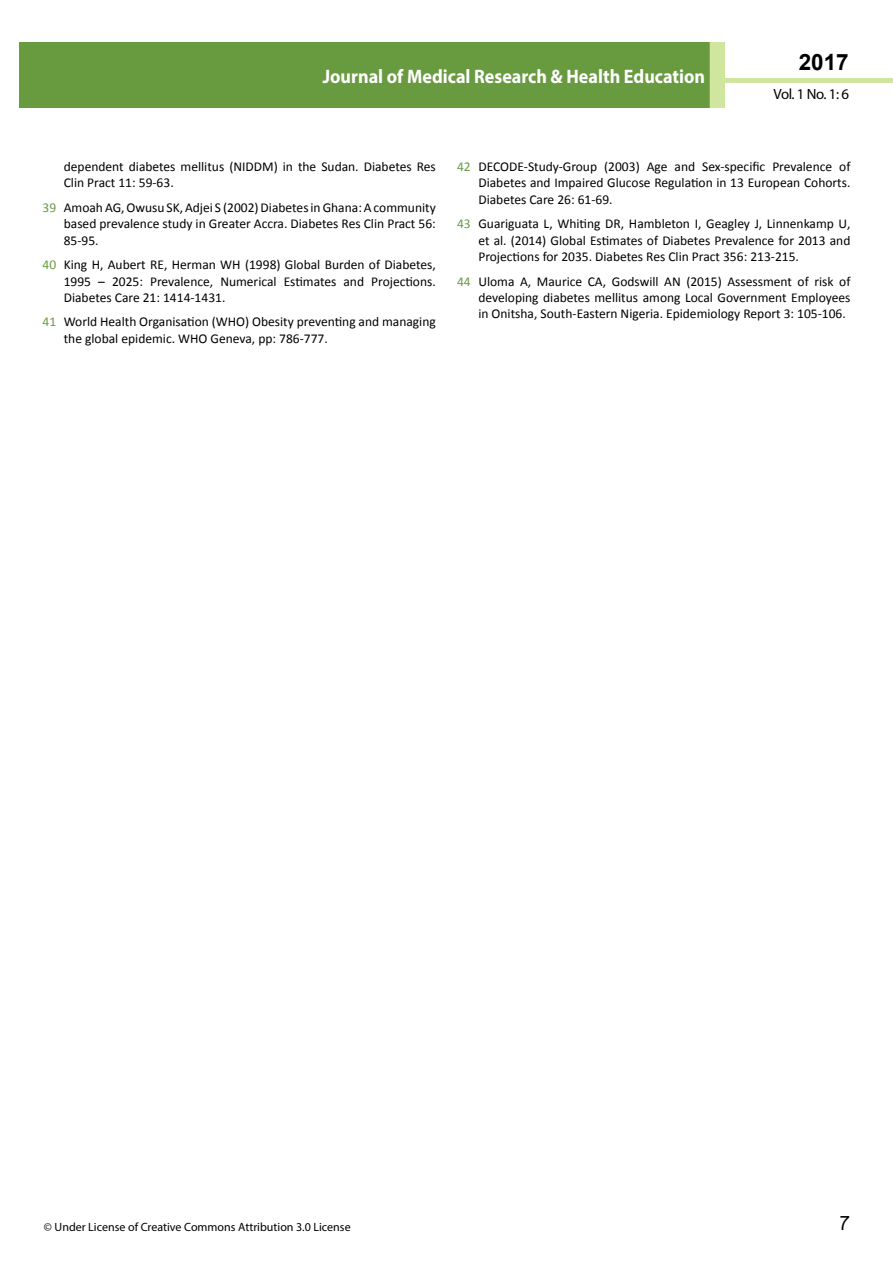
<style>
.page{position:relative;width:893px;height:1263px;background:#fff}
.page>*{position:absolute;margin:0;border:0;box-sizing:border-box;transform-origin:0 0}
.t1{font:25.5px "Tunga";color:#000}
.t2{font:700 22.5px "Arial";color:#000}
.t3{font:700 19.5px "Myriad Pro";color:#fff;scale:.93 1}
.t4{font:700 18px "Myriad Pro";color:#fff;scale:.96 1}
.t5{font:14.85px "Myriad Pro";color:#000}
.t6{font:13.5px/16.2px "Calibri";color:#000;text-align:justify}
.t7{font:12px "Myriad Pro";color:#000}
.s1{color:#689a40}
</style>
<div class="page">
<hr style="left:725px;top:78px;width:168px;height:4px;background:#d0e69e">
<div style="left:19px;top:42px;width:690px;height:66px;background:#689a40"></div>
<div style="left:709px;top:42px;width:16px;height:66px;background:#d0e69e"></div>
<h3 class="t3" style="left:323px;top:64px;width:413px">Journal of Medical Research &amp; Health Education</h3>
<h3 class="t4" style="left:585px;top:74px;width:128px">ISSN 1698-9465</h3>
<h2 class="t2" style="left:799px;top:47px;width:52px">2017</h2>
<p class="t5" style="left:774px;top:84px;width:77px">Vol. 1 No. 1: 6</p>
<p class="t6" style="left:64px;top:159px;width:374px">dependent diabetes mellitus (NIDDM) in the Sudan. Diabetes Res<br>Clin Pract 11: 59-63.</p>
<p class="t6" style="left:64px;top:200px;width:374px;text-indent:-21px"><span class="s1">39</span> Amoah AG, Owusu SK, Adjei S (2002) Diabetes in Ghana: A community based prevalence study in Greater Accra. Diabetes Res Clin Pract 56:<br>85-95.</p>
<p class="t6" style="left:64px;top:257px;width:374px;text-indent:-21px"><span class="s1">40</span> King H, Aubert RE, Herman WH (1998) Global Burden of Diabetes, 1995 – 2025: Prevalence, Numerical Estimates and Projections.<br>Diabetes Care 21: 1414-1431.</p>
<p class="t6" style="left:64px;top:314px;width:374px;text-indent:-21px"><span class="s1">41</span> World Health Organisation (WHO) Obesity preventing and managing the global epidemic. WHO Geneva, pp: 786-777.</p>
<p class="t6" style="left:478px;top:159px;width:374px;text-indent:-21px"><span class="s1">42</span> DECODE-Study-Group (2003) Age and Sex-specific Prevalence of Diabetes and Impaired Glucose Regulation in 13 European Cohorts.<br>Diabetes Care 26: 61-69.</p>
<p class="t6" style="left:478px;top:216px;width:374px;text-indent:-21px"><span class="s1">43</span> Guariguata L, Whiting DR, Hambleton I, Geagley J, Linnenkamp U, et al. (2014) Global Estimates of Diabetes Prevalence for 2013 and Projections for 2035. Diabetes Res Clin Pract 356: 213-215.</p>
<p class="t6" style="left:478px;top:273px;width:374px;text-indent:-21px"><span class="s1">44</span> Uloma A, Maurice CA, Godswill AN (2015) Assessment of risk of developing diabetes mellitus among Local Government Employees in Onitsha, South-Eastern Nigeria. Epidemiology Report 3: 105-106.</p>
<p class="t7" style="left:44px;top:1220px;width:308px">© Under License of Creative Commons Attribution 3.0 License</p>
<h1 class="t1" style="left:839px;top:1206px;width:11px">7</h1>
</div>
